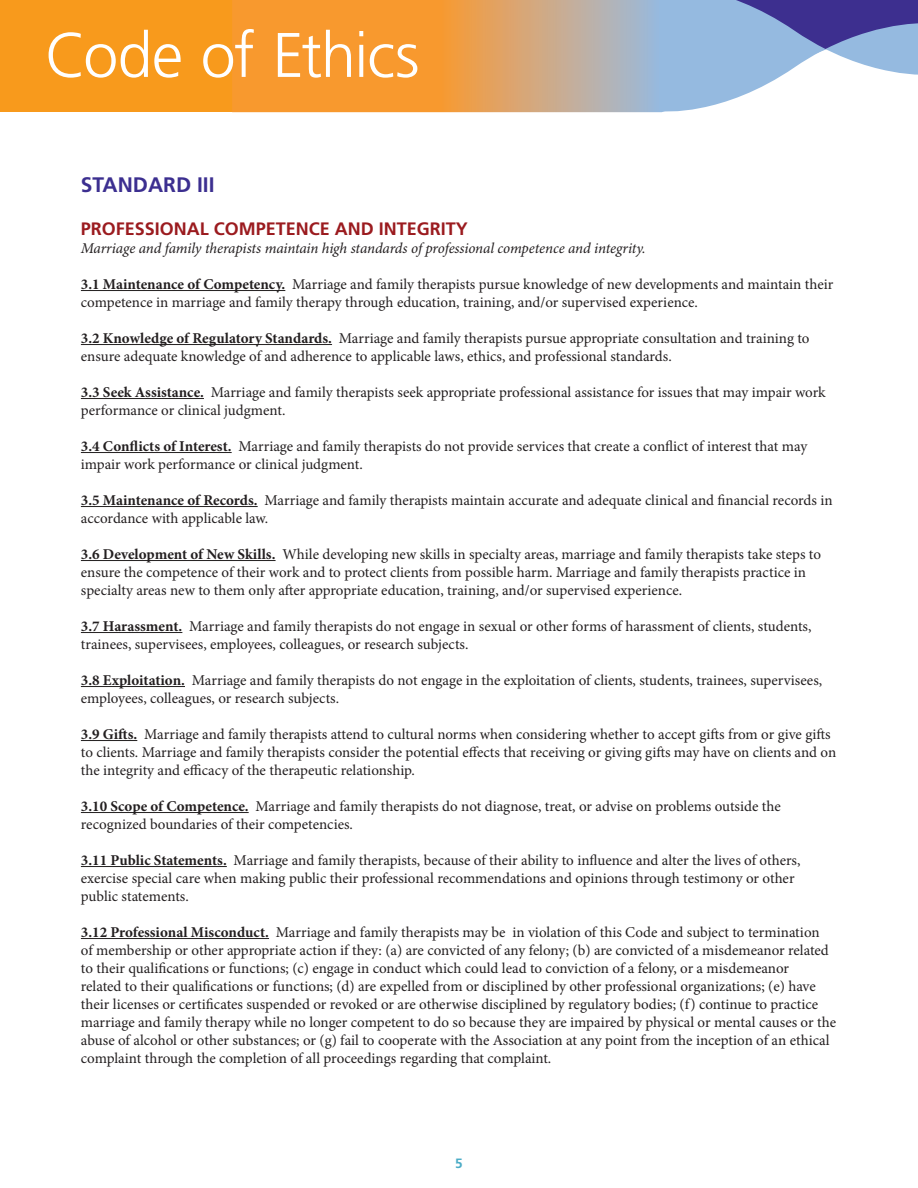
<style>
.page{position:relative;width:918px;height:1188px;background:#fff}
.page>*{position:absolute;margin:0;border:0;box-sizing:border-box;transform-origin:0 0}
.t1{font:300 62.85px "Frutiger";letter-spacing:-.02em;color:#fff}
.t2{font:700 21px "Frutiger";color:#3c2f90}
.red_head_2{font:700 18px "Frutiger";color:#9b1b1f}
.t3{font:15px/18px "Minion Pro";color:#231f20}
.t4{font:italic 15px "Minion Pro";letter-spacing:-.01em;color:#231f20}
.t5{font:700 13.5px "Frutiger";color:#4bacc6}
.s1{font-weight:700}
</style>
<div class="page">
<div style="left:0;top:0;width:624px;height:112px;background:#f89a1c"></div>
<svg style="left:232px;top:0;width:430px;height:112px;background:#e0a15d"></svg>
<svg style="left:662px;top:0;width:256px;height:112px"></svg>
<hr style="left:81px;top:290px;width:204px;height:1px;background:#231f20">
<hr style="left:81px;top:344px;width:251px;height:1px;background:#231f20">
<hr style="left:81px;top:398px;width:123px;height:1px;background:#231f20">
<hr style="left:81px;top:452px;width:151px;height:1px;background:#231f20">
<hr style="left:81px;top:506px;width:177px;height:1px;background:#231f20">
<hr style="left:81px;top:560px;width:195px;height:1px;background:#231f20">
<hr style="left:81px;top:632px;width:101px;height:1px;background:#231f20">
<hr style="left:81px;top:686px;width:104px;height:1px;background:#231f20">
<hr style="left:81px;top:740px;width:56px;height:1px;background:#231f20">
<hr style="left:81px;top:812px;width:168px;height:1px;background:#231f20">
<hr style="left:81px;top:866px;width:146px;height:1px;background:#231f20">
<hr style="left:81px;top:938px;width:188px;height:1px;background:#231f20">
<h1 class="t1" style="left:45px;top:20px;width:376px">Code of Ethics</h1>
<p class="t2" style="left:81px;top:172px;width:135px">STANDARD III</p>
<p class="red_head_2" style="left:81px;top:218px;width:389px">PROFESSIONAL COMPETENCE AND INTEGRITY</p>
<p class="t4" style="left:81px;top:239px;width:566px">Marriage and family therapists maintain high standards of professional competence and integrity.</p>
<p class="t3" style="left:81px;top:275px;width:754px"><span class="s1">3.1 Maintenance of Competency.</span> Marriage and family therapists pursue knowledge of new developments and maintain their competence in marriage and family therapy through education, training, and/or supervised experience.</p>
<p class="t3" style="left:81px;top:329px;width:730px"><span class="s1">3.2 Knowledge of Regulatory Standards.</span> Marriage and family therapists pursue appropriate consultation and training to ensure adequate knowledge of and adherence to applicable laws, ethics, and professional standards.</p>
<p class="t3" style="left:81px;top:383px;width:746px"><span class="s1">3.3 Seek Assistance.</span> Marriage and family therapists seek appropriate professional assistance for issues that may impair work performance or clinical judgment.</p>
<p class="t3" style="left:81px;top:437px;width:728px"><span class="s1">3.4 Conflicts of Interest.</span> Marriage and family therapists do not provide services that create a conflict of interest that may impair work performance or clinical judgment.</p>
<p class="t3" style="left:81px;top:491px;width:753px"><span class="s1">3.5 Maintenance of Records.</span> Marriage and family therapists maintain accurate and adequate clinical and financial records in accordance with applicable law.</p>
<p class="t3" style="left:81px;top:545px;width:742px"><span class="s1">3.6 Development of New Skills.</span> While developing new skills in specialty areas, marriage and family therapists take steps to ensure the competence of their work and to protect clients from possible harm. Marriage and family therapists practice in specialty areas new to them only after appropriate education, training, and/or supervised experience.</p>
<p class="t3" style="left:81px;top:617px;width:732px"><span class="s1">3.7 Harassment.</span> Marriage and family therapists do not engage in sexual or other forms of harassment of clients, students, trainees, supervisees, employees, colleagues, or research subjects.</p>
<p class="t3" style="left:81px;top:671px;width:743px"><span class="s1">3.8 Exploitation.</span> Marriage and family therapists do not engage in the exploitation of clients, students, trainees, supervisees, employees, colleagues, or research subjects.</p>
<p class="t3" style="left:81px;top:725px;width:757px"><span class="s1">3.9 Gifts.</span> Marriage and family therapists attend to cultural norms when considering whether to accept gifts from or give gifts to clients. Marriage and family therapists consider the potential effects that receiving or giving gifts may have on clients and on the integrity and efficacy of the therapeutic relationship.</p>
<p class="t3" style="left:81px;top:797px;width:701px"><span class="s1">3.10 Scope of Competence.</span> Marriage and family therapists do not diagnose, treat, or advise on problems outside the recognized boundaries of their competencies.</p>
<p class="t3" style="left:81px;top:851px;width:721px"><span class="s1">3.11 Public Statements.</span> Marriage and family therapists, because of their ability to influence and alter the lives of others, exercise special care when making public their professional recommendations and opinions through testimony or other public statements.</p>
<p class="t3" style="left:81px;top:923px;width:757px"><span class="s1">3.12 Professional Misconduct.</span> Marriage and family therapists may be in violation of this Code and subject to termination<br>of membership or other appropriate action if they: (a) are convicted of any felony; (b) are convicted of a misdemeanor related to their qualifications or functions; (c) engage in conduct which could lead to conviction of a felony, or a misdemeanor<br>related to their qualifications or functions; (d) are expelled from or disciplined by other professional organizations; (e) have their licenses or certificates suspended or revoked or are otherwise disciplined by regulatory bodies; (f) continue to practice marriage and family therapy while no longer competent to do so because they are impaired by physical or mental causes or the abuse of alcohol or other substances; or (g) fail to cooperate with the Association at any point from the inception of an ethical complaint through the completion of all proceedings regarding that complaint.</p>
<p class="t5" style="left:455px;top:1155px;width:9px">5</p>
</div>
